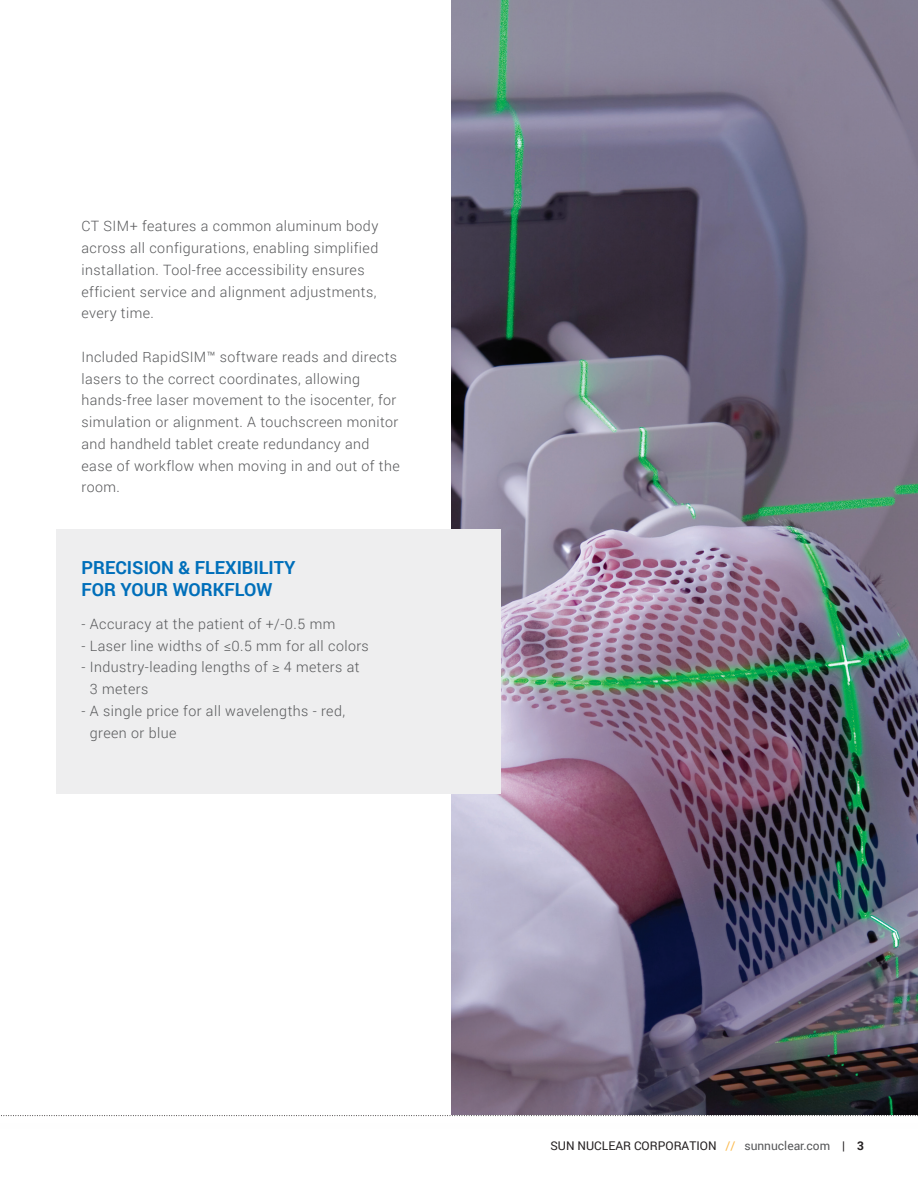
<style>
.page{position:relative;width:918px;height:1188px;background:#fff}
.page>*{position:absolute;margin:0;border:0;box-sizing:border-box;transform-origin:0 0}
.Copy_Subhead{font:700 18px/22.5px "Roboto";color:#006fba}
.Body_Copy{font:300 14.25px/21.8px "Roboto";letter-spacing:.03em;color:#57585a}
.t1{font:12px "Roboto";color:#231f20}
.s1{color:#fcb94b}
.s2{color:#57585a}
.s3{font-weight:700}
</style>
<div class="page">
<img style="left:451px;top:0;width:467px;height:1115px">
<svg style="left:1px;top:1115px;width:917px;height:1px"></svg>
<div style="left:56px;top:529px;width:445px;height:265px;background:#eeeeef"></div>
<p class="Body_Copy" style="left:82px;top:215px;width:298px">CT SIM+ features a common aluminum body across all configurations, enabling simplified installation. Tool-free accessibility ensures efficient service and alignment adjustments, every time.</p>
<p class="Body_Copy" style="left:82px;top:345px;width:320px">Included RapidSIM™ software reads and directs lasers to the correct coordinates, allowing hands-free laser movement to the isocenter, for simulation or alignment. A touchscreen monitor and handheld tablet create redundancy and ease of workflow when moving in and out of the room.</p>
<p class="Copy_Subhead" style="left:82px;top:555px;width:216px">PRECISION &amp; FLEXIBILITY<br>FOR YOUR WORKFLOW</p>
<p class="Body_Copy" style="left:82px;top:613px;width:255px">- Accuracy at the patient of +/-0.5 mm</p>
<p class="Body_Copy" style="left:82px;top:634px;width:289px">- Laser line widths of ≤0.5 mm for all colors</p>
<p class="Body_Copy" style="left:90px;top:656px;width:271px;text-indent:-8px">- Industry-leading lengths of ≥ 4 meters at<br>3 meters</p>
<p class="Body_Copy" style="left:90px;top:699px;width:257px;line-height:22.5px;text-indent:-8px">- A single price for all wavelengths - red, green or blue</p>
<p class="t1" style="left:550px;top:1137px;width:315px">SUN NUCLEAR CORPORATION <span class="s1">//</span> <span class="s2">sunnuclear.com</span> | <span class="s3">3</span></p>
</div>
